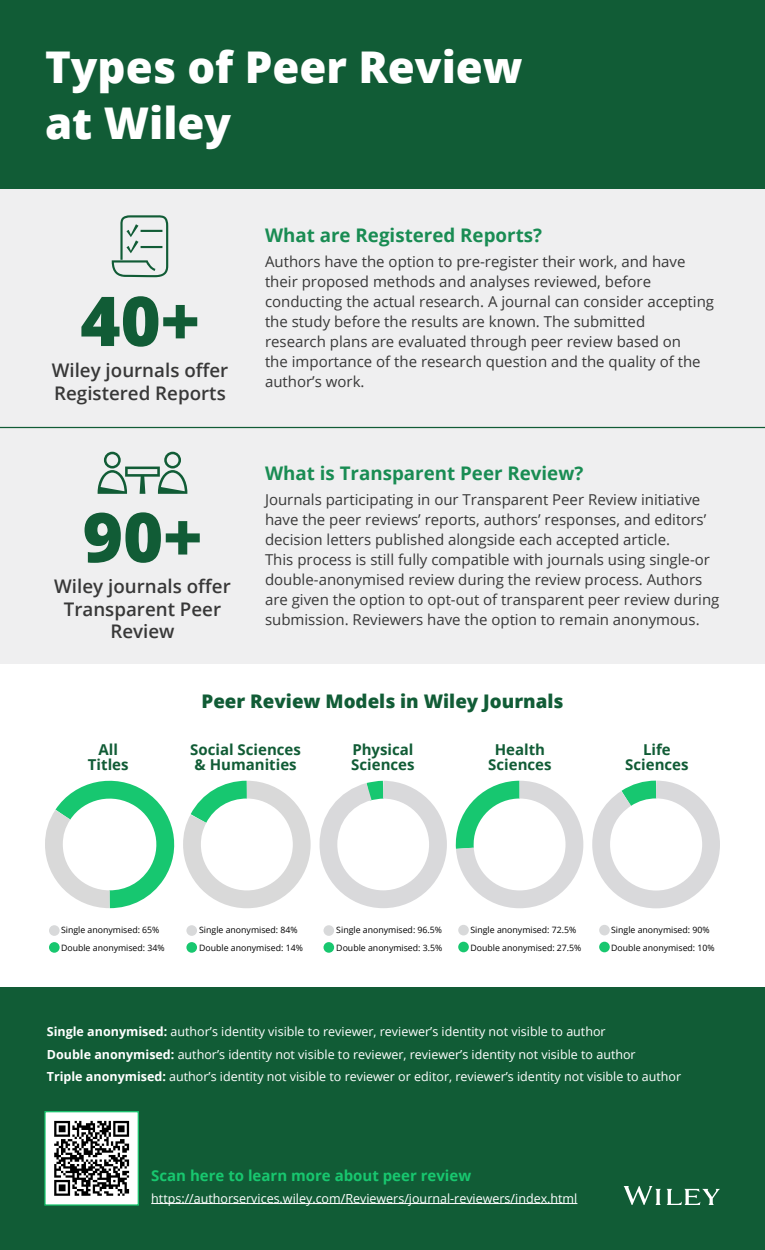
<style>
.page{position:relative;width:765px;height:1250px;background:#fff}
.page>*{position:absolute;margin:0;border:0;box-sizing:border-box;transform-origin:0 0}
.t1{font:800 68.75px "Open Sans";color:#115c36}
.t2{font:800 43.75px/56.2px "Open Sans";color:#fff}
.t3{font:600 18.75px/22.5px "Open Sans";color:#383838}
.t4{font:700 18.75px "Open Sans";color:#198c53}
.t5{font:800 18.75px "Open Sans";color:#115c36}
.t6{font:15px/20px "Open Sans";color:#383838}
.t7{font:700 15px/15px "Open Sans";color:#115c36;text-align:center}
.t8{font:700 15px "Open Sans";color:#18c76f}
.t9{font:12.5px/22.5px "Open Sans";color:#fff}
.t10{font:8.75px/17.5px "Open Sans";color:#000}
.s1{font-weight:700}
</style>
<div class="page">
<div style="left:0;top:988px;width:765px;height:262px;background:#115c36"></div>
<div style="left:0;top:189px;width:765px;height:237px;background:#efeff0"></div>
<div style="left:0;top:426px;width:765px;height:238px;background:#efeff0"></div>
<div style="left:0;top:0;width:765px;height:189px;background:#115c36"></div>
<svg style="left:623px;top:1186px;width:97px;height:19px"></svg>
<hr style="left:0;top:427px;width:765px;height:1px;background:#115c36">
<div style="left:49px;top:925px;width:11px;height:11px;background:#d8d9da;border-radius:50%"></div>
<div style="left:49px;top:942px;width:11px;height:11px;background:#18c76f;border-radius:50%"></div>
<div style="left:186px;top:925px;width:11px;height:11px;background:#d8d9da;border-radius:50%"></div>
<div style="left:186px;top:942px;width:11px;height:11px;background:#18c76f;border-radius:50%"></div>
<div style="left:324px;top:925px;width:10px;height:11px;background:#d8d9da;border-radius:50%"></div>
<div style="left:324px;top:942px;width:10px;height:11px;background:#18c76f;border-radius:50%"></div>
<div style="left:458px;top:925px;width:11px;height:10px;background:#d8d9da;border-radius:50%"></div>
<div style="left:458px;top:942px;width:11px;height:10px;background:#18c76f;border-radius:50%"></div>
<div style="left:599px;top:925px;width:11px;height:10px;background:#d8d9da;border-radius:50%"></div>
<div style="left:599px;top:942px;width:11px;height:10px;background:#18c76f;border-radius:50%"></div>
<svg style="left:112px;top:215px;width:56px;height:62px"></svg>
<svg style="left:98px;top:452px;width:89px;height:42px"></svg>
<svg style="left:45px;top:780px;width:675px;height:129px"></svg>
<div style="left:44px;top:1111px;width:95px;height:95px;background:#fff;border:1px solid #18c76f"></div>
<svg style="left:54px;top:1121px;width:75px;height:75px"></svg>
<hr style="left:151px;top:1203px;width:426px;height:1px;background:#fff">
<h2 class="t2" style="left:45px;top:37px;width:479px">Types of Peer Review at Wiley</h2>
<h1 class="t1" style="left:80px;top:269px;width:121px">40+</h1>
<p class="t3" style="left:52px;top:359px;width:178px">Wiley journals offer<br>Registered Reports</p>
<h1 class="t1" style="left:83px;top:485px;width:121px">90+</h1>
<p class="t3" style="left:54px;top:575px;width:178px;text-align:center">Wiley journals offer<br>Transparent Peer<br>Review</p>
<p class="t4" style="left:265px;top:222px;width:279px">What are Registered Reports?</p>
<p class="t6" style="left:265px;top:251px;width:451px">Authors have the option to pre-register their work, and have their proposed methods and analyses reviewed, before conducting the actual research. A journal can consider accepting the study before the results are known. The submitted<br>research plans are evaluated through peer review based on<br>the importance of the research question and the quality of the author’s work.</p>
<p class="t4" style="left:265px;top:460px;width:320px">What is Transparent Peer Review?</p>
<p class="t6" style="left:265px;top:489px;width:456px">Journals participating in our Transparent Peer Review initiative have the peer reviews’ reports, authors’ responses, and editors’ decision letters published alongside each accepted article.<br>This process is still fully compatible with journals using single-or double-anonymised review during the review process. Authors are given the option to opt-out of transparent peer review during submission. Reviewers have the option to remain anonymous.</p>
<p class="t7" style="left:88px;top:742px;width:42px">All<br>Titles</p>
<p class="t5" style="left:202px;top:687px;width:363px">Peer Review Models in Wiley Journals</p>
<p class="t7" style="left:190px;top:742px;width:112px;text-align:left">Social Sciences &amp; Humanities</p>
<p class="t7" style="left:351px;top:742px;width:65px;text-align:left">Physical<br>Sciences</p>
<p class="t7" style="left:488px;top:742px;width:65px">Health<br>Sciences</p>
<p class="t7" style="left:625px;top:742px;width:65px">Life<br>Sciences</p>
<p class="t10" style="left:61px;top:921px;width:105px">Single anonymised: 65%<br>Double anonymised: 34%</p>
<p class="t10" style="left:199px;top:921px;width:105px">Single anonymised: 84%<br>Double anonymised: 14%</p>
<p class="t10" style="left:336px;top:921px;width:108px">Single anonymised: 96.5%<br>Double anonymised: 3.5%</p>
<p class="t10" style="left:470px;top:921px;width:113px">Single anonymised: 72.5%<br>Double anonymised: 27.5%</p>
<p class="t10" style="left:611px;top:921px;width:105px">Single anonymised: 90%<br>Double anonymised: 10%</p>
<p class="t9" style="left:47px;top:1020px;width:636px"><span class="s1">Single anonymised:</span> author’s identity visible to reviewer, reviewer’s identity not visible to author<br><span class="s1">Double anonymised:</span> author’s identity not visible to reviewer, reviewer’s identity not visible to author<br><span class="s1">Triple anonymised:</span> author’s identity not visible to reviewer or editor, reviewer’s identity not visible to author</p>
<p class="t8" style="left:151px;top:1165px;width:321px">Scan here to learn more about peer review</p>
<p class="t9" style="left:151px;top:1186px;width:428px">https://authorservices.wiley.com/Reviewers/journal-reviewers/index.html</p>
</div>
